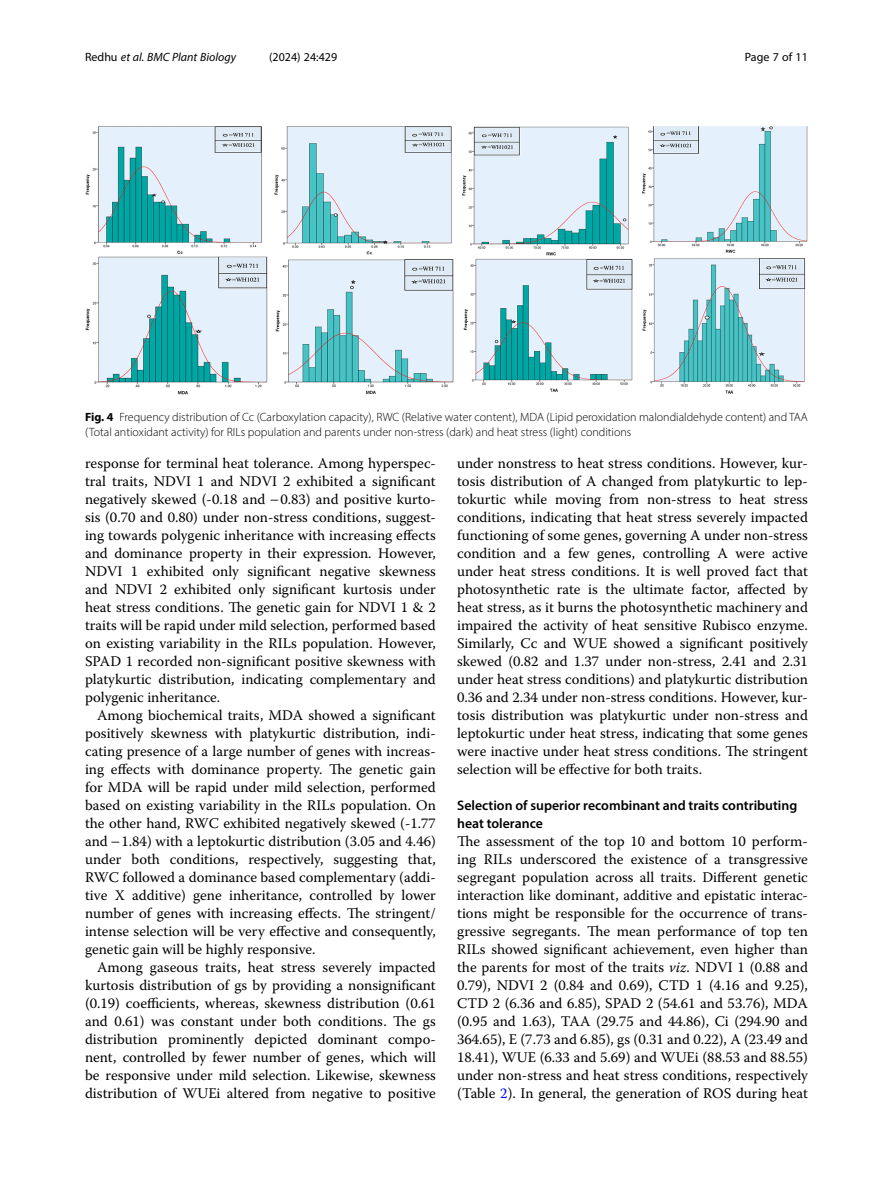
<style>
.page{position:relative;width:893px;height:1191px;background:#fff}
.page>*{position:absolute;margin:0;border:0;box-sizing:border-box;transform-origin:0 0}
.Body_Text_Indent{font:14.7px/18px "Warnock Pro";color:#000;text-align:justify}
.Body_Text{font:14.7px/18px "Warnock Pro";color:#000;text-align:justify}
.Head_2{font:600 13.8px/18px "Myriad Pro";color:#000}
.Figure_Caption{font:300 12px/15px "Myriad Pro";color:#000}
.t1{font:italic 12px "Myriad Pro";color:#000}
.t2{font:12px "Myriad Pro";color:#000}
.s1{font-style:normal}
.s2{font-weight:700}
.s3{font-style:italic}
.s4{color:#00f}
</style>
<div class="page">
<img style="left:85px;top:126px;width:723px;height:268px">
<p class="t1" style="left:85px;top:50px;width:153px"><span class="s1">Redhu</span> et al. BMC Plant Biology</p>
<p class="t2" style="left:269px;top:50px;width:70px">(2024) 24:429</p>
<p class="t2" style="left:745px;top:50px;width:65px">Page 7 of 11</p>
<p class="Figure_Caption" style="left:85px;top:410px;width:724px"><span class="s2">Fig. 4</span> Frequency distribution of Cc (Carboxylation capacity), RWC (Relative water content), MDA (Lipid peroxidation malondialdehyde content) and TAA (Total antioxidant activity) for RILs population and parents under non-stress (dark) and heat stress (light) conditions</p>
<p class="Body_Text_Indent" style="left:85px;top:454px;width:352px">response for terminal heat tolerance. Among hyperspec&shy;tral traits, NDVI 1 and NDVI 2 exhibited a significant negatively skewed (-0.18 and −0.83) and positive kurto&shy;sis (0.70 and 0.80) under non-stress conditions, suggest&shy;ing towards polygenic inheritance with increasing effects and dominance property in their expression. However, NDVI 1 exhibited only significant negative skewness and NDVI 2 exhibited only significant kurtosis under heat stress conditions. The genetic gain for NDVI 1 &amp; 2 traits will be rapid under mild selection, performed based on existing variability in the RILs population. However, SPAD 1 recorded non-significant positive skewness with platykurtic distribution, indicating complementary and polygenic inheritance.</p>
<p class="Body_Text_Indent" style="left:85px;top:706px;width:352px;text-indent:12px">Among biochemical traits, MDA showed a significant positively skewness with platykurtic distribution, indi&shy;cating presence of a large number of genes with increas&shy;ing effects with dominance property. The genetic gain for MDA will be rapid under mild selection, performed based on existing variability in the RILs population. On the other hand, RWC exhibited negatively skewed (-1.77 and −1.84) with a leptokurtic distribution (3.05 and 4.46) under both conditions, respectively, suggesting that, RWC followed a dominance based complementary (addi&shy;tive X additive) gene inheritance, controlled by lower number of genes with increasing effects. The stringent/ intense selection will be very effective and consequently, genetic gain will be highly responsive.</p>
<p class="Body_Text_Indent" style="left:85px;top:958px;width:352px;text-indent:12px">Among gaseous traits, heat stress severely impacted kurtosis distribution of gs by providing a nonsignificant (0.19) coefficients, whereas, skewness distribution (0.61 and 0.61) was constant under both conditions. The gs distribution prominently depicted dominant compo&shy;nent, controlled by fewer number of genes, which will be responsive under mild selection. Likewise, skewness distribution of WUEi altered from negative to positive</p>
<p class="Body_Text_Indent" style="left:457px;top:454px;width:352px">under nonstress to heat stress conditions. However, kur&shy;tosis distribution of A changed from platykurtic to lep&shy;tokurtic while moving from non-stress to heat stress conditions, indicating that heat stress severely impacted functioning of some genes, governing A under non-stress condition and a few genes, controlling A were active under heat stress conditions. It is well proved fact that photosynthetic rate is the ultimate factor, affected by heat stress, as it burns the photosynthetic machinery and impaired the activity of heat sensitive Rubisco enzyme.<br>Similarly, Cc and WUE showed a significant positively skewed (0.82 and 1.37 under non-stress, 2.41 and 2.31 under heat stress conditions) and platykurtic distribution 0.36 and 2.34 under non-stress conditions. However, kur&shy;tosis distribution was platykurtic under non-stress and leptokurtic under heat stress, indicating that some genes were inactive under heat stress conditions. The stringent selection will be effective for both traits.</p>
<p class="Head_2" style="left:457px;top:796px;width:342px">Selection of superior recombinant and traits contributing heat tolerance</p>
<p class="Body_Text" style="left:457px;top:832px;width:352px">The assessment of the top 10 and bottom 10 perform&shy;ing RILs underscored the existence of a transgressive segregant population across all traits. Different genetic interaction like dominant, additive and epistatic interac&shy;tions might be responsible for the occurrence of trans&shy;gressive segregants. The mean performance of top ten RILs showed significant achievement, even higher than the parents for most of the traits <span class="s3">viz.</span> NDVI 1 (0.88 and 0.79), NDVI 2 (0.84 and 0.69), CTD 1 (4.16 and 9.25), CTD 2 (6.36 and 6.85), SPAD 2 (54.61 and 53.76), MDA (0.95 and 1.63), TAA (29.75 and 44.86), Ci (294.90 and 364.65), E (7.73 and 6.85), gs (0.31 and 0.22), A (23.49 and 18.41), WUE (6.33 and 5.69) and WUEi (88.53 and 88.55) under non-stress and heat stress conditions, respectively (Table <span class="s4">2</span>). In general, the generation of ROS during heat</p>
</div>
